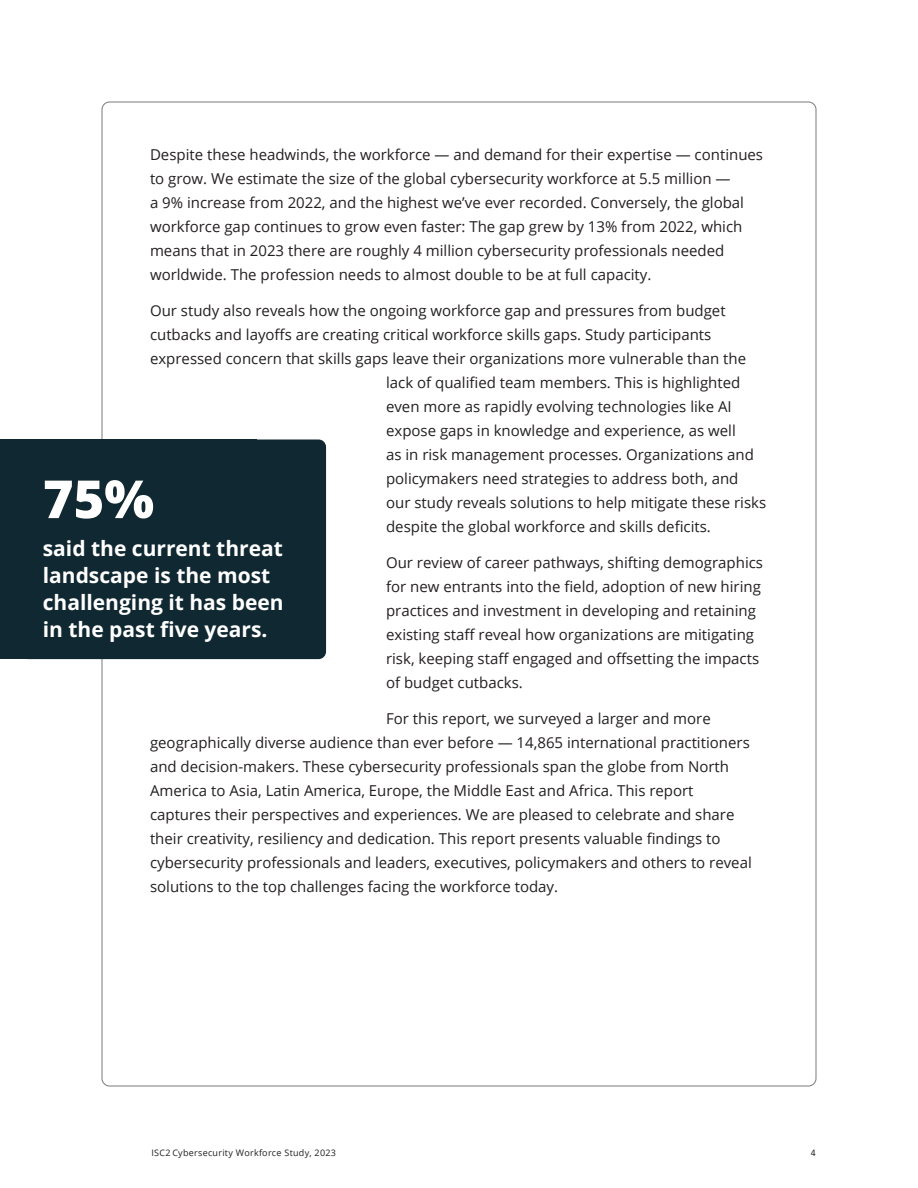
<style>
.page{position:relative;width:918px;height:1188px;background:#fff}
.page>*{position:absolute;margin:0;border:0;box-sizing:border-box;transform-origin:0 0}
.t1{font:800 52.5px "Open Sans";color:#fff}
.t2{font:700 21px/27px "Open Sans";color:#fff}
.Body_Copy{font:15px/24px "Open Sans";color:#231f20}
.t3{font:9px "Open Sans";letter-spacing:.03em;color:#231f20}
.t4{font:9px "Avenir";color:#231f20}
</style>
<div class="page">
<div style="left:0;top:440px;width:256px;height:219px;background:#102831"></div>
<div style="left:20px;top:440px;width:306px;height:219px;background:#102831;border-radius:8px"></div>
<p class="Body_Copy" style="left:150px;top:142px;width:615px">Despite these headwinds, the workforce — and demand for their expertise — continues to grow. We estimate the size of the global cybersecurity workforce at 5.5 million —<br>a 9% increase from 2022, and the highest we’ve ever recorded. Conversely, the global workforce gap continues to grow even faster: The gap grew by 13% from 2022, which means that in 2023 there are roughly 4 million cybersecurity professionals needed worldwide. The profession needs to almost double to be at full capacity.</p>
<p class="Body_Copy" style="left:150px;top:298px;width:577px">Our study also reveals how the ongoing workforce gap and pressures from budget</p>
<p class="Body_Copy" style="left:150px;top:322px;width:563px">cutbacks and layoffs are creating critical workforce skills gaps. Study participants</p>
<p class="Body_Copy" style="left:150px;top:346px;width:598px">expressed concern that skills gaps leave their organizations more vulnerable than the</p>
<p class="Body_Copy" style="left:386px;top:370px;width:356px">lack of qualified team members. This is highlighted</p>
<p class="Body_Copy" style="left:386px;top:394px;width:347px">even more as rapidly evolving technologies like AI</p>
<p class="Body_Copy" style="left:386px;top:418px;width:351px">expose gaps in knowledge and experience, as well</p>
<p class="Body_Copy" style="left:386px;top:442px;width:369px">as in risk management processes. Organizations and</p>
<p class="Body_Copy" style="left:386px;top:466px;width:354px">policymakers need strategies to address both, and</p>
<p class="Body_Copy" style="left:386px;top:490px;width:382px">our study reveals solutions to help mitigate these risks</p>
<p class="Body_Copy" style="left:386px;top:514px;width:326px">despite the global workforce and skills deficits.</p>
<p class="Body_Copy" style="left:386px;top:550px;width:379px">Our review of career pathways, shifting demographics for new entrants into the field, adoption of new hiring practices and investment in developing and retaining existing staff reveal how organizations are mitigating risk, keeping staff engaged and offsetting the impacts of budget cutbacks.</p>
<p class="Body_Copy" style="left:150px;top:706px;width:603px;text-indent:236px">For this report, we surveyed a larger and more geographically diverse audience than ever before — 14,865 international practitioners and decision-makers. These cybersecurity professionals span the globe from North America to Asia, Latin America, Europe, the Middle East and Africa. This report captures their perspectives and experiences. We are pleased to celebrate and share their creativity, resiliency and dedication. This report presents valuable findings to cybersecurity professionals and leaders, executives, policymakers and others to reveal solutions to the top challenges facing the workforce today.</p>
<p class="t1" style="left:43px;top:463px;width:113px">75%</p>
<p class="t2" style="left:43px;top:534px;width:242px">said the current threat landscape is the most challenging it has been in the past five years.</p>
<p class="t3" style="left:152px;top:1147px;width:186px">ISC2 Cybersecurity Workforce Study, 2023</p>
<p class="t4" style="left:811px;top:1145px;width:7px">4</p>
</div>
